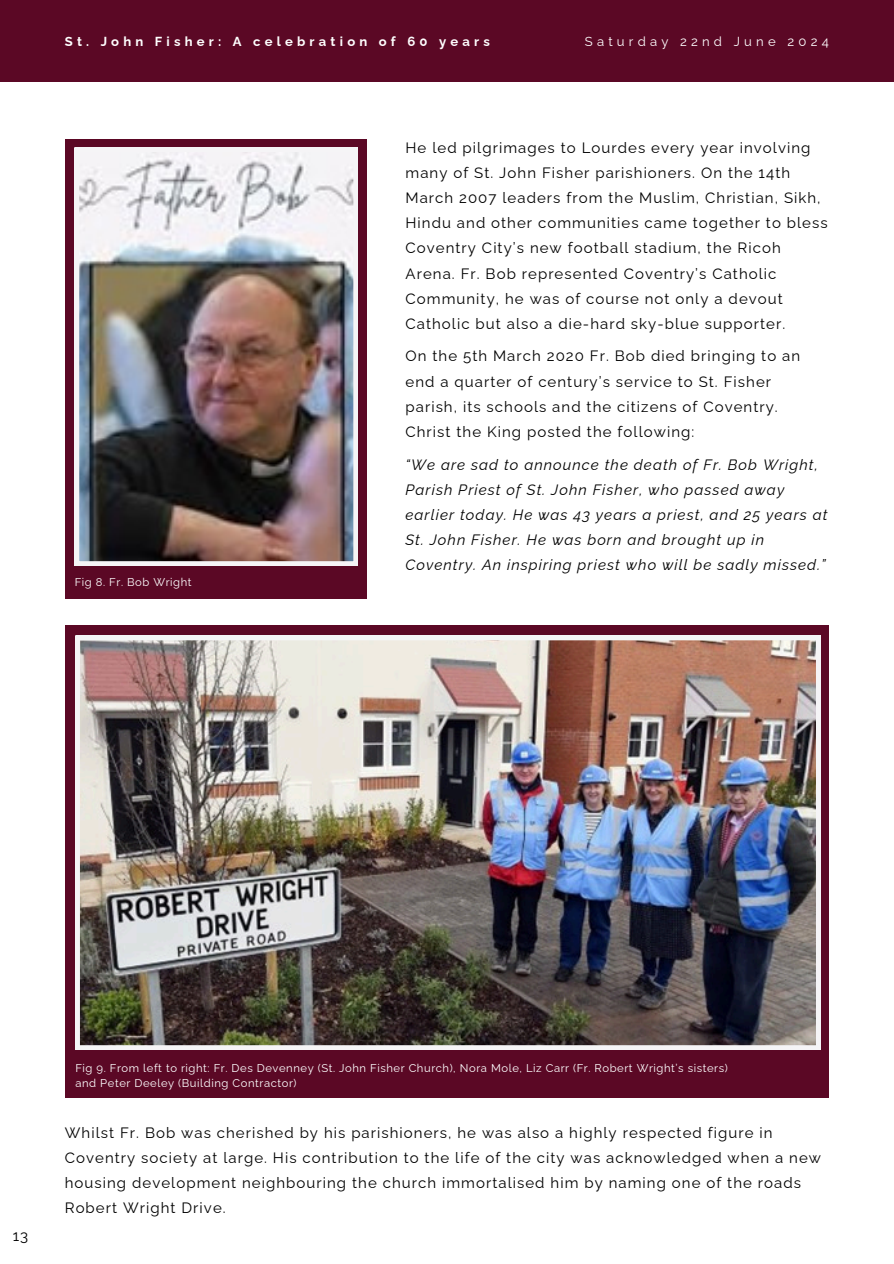
<style>
.page{position:relative;width:894px;height:1264px;background:#fff}
.page>*{position:absolute;margin:0;border:0;box-sizing:border-box;transform-origin:0 0}
.t1{font:15px/25.2px "Raleway";letter-spacing:.07em;color:#000}
.t2{font:italic 15px/25.2px "Raleway";letter-spacing:.07em;color:#000}
.t3{font:700 13.05px "Raleway";letter-spacing:.32em;color:#fff}
.t4{font:13.05px "Raleway";letter-spacing:.32em;color:#fff}
.t5{font:11.25px/15px "Raleway";letter-spacing:.05em;color:#fff}
</style>
<div class="page">
<div style="left:0;top:0;width:893px;height:81px;background:#5b0825"></div>
<div style="left:65px;top:139px;width:301px;height:460px;background:#5b0825"></div>
<img style="left:75px;top:147px;width:282px;height:418px">
<div style="left:65px;top:625px;width:763px;height:472px;background:#5b0825"></div>
<img style="left:75px;top:636px;width:745px;height:413px">
<p class="t3" style="left:65px;top:34px;width:426px">St. John Fisher: A celebration of 60 years</p>
<h2 class="t4" style="left:584px;top:34px;width:245px">Saturday 22nd June 2024</h2>
<h1 class="t5" style="left:75px;top:574px;width:118px">Fig 8. Fr. Bob Wright</h1>
<h1 class="t1" style="left:405px;top:135px;width:423px">He led pilgrimages to Lourdes every year involving many of St. John Fisher parishioners. On the 14th March 2007 leaders from the Muslim, Christian, Sikh, Hindu and other communities came together to bless Coventry City’s new football stadium, the Ricoh Arena. Fr. Bob represented Coventry’s Catholic Community, he was of course not only a devout Catholic but also a die-hard sky-blue supporter.</h1>
<h1 class="t1" style="left:405px;top:343px;width:396px">On the 5th March 2020 Fr. Bob died bringing to an end a quarter of century’s service to St. Fisher parish, its schools and the citizens of Coventry.<br>Christ the King posted the following:</h1>
<p class="t2" style="left:405px;top:451px;width:423px">“We are sad to announce the death of Fr. Bob Wright, Parish Priest of St. John Fisher, who passed away earlier today. He was 43 years a priest, and 25 years at St. John Fisher. He was born and brought up in Coventry. An inspiring priest who will be sadly missed.”</p>
<h3 class="t1" style="left:13px;top:1222px;width:17px">13</h3>
<p class="t5" style="left:75px;top:1060px;width:653px">Fig 9. From left to right: Fr. Des Devenney (St. John Fisher Church), Nora Mole, Liz Carr (Fr. Robert Wright’s sisters) and Peter Deeley (Building Contractor)</p>
<p class="t1" style="left:65px;top:1120px;width:757px">Whilst Fr. Bob was cherished by his parishioners, he was also a highly respected figure in Coventry society at large. His contribution to the life of the city was acknowledged when a new housing development neighbouring the church immortalised him by naming one of the roads Robert Wright Drive.</p>
</div>
